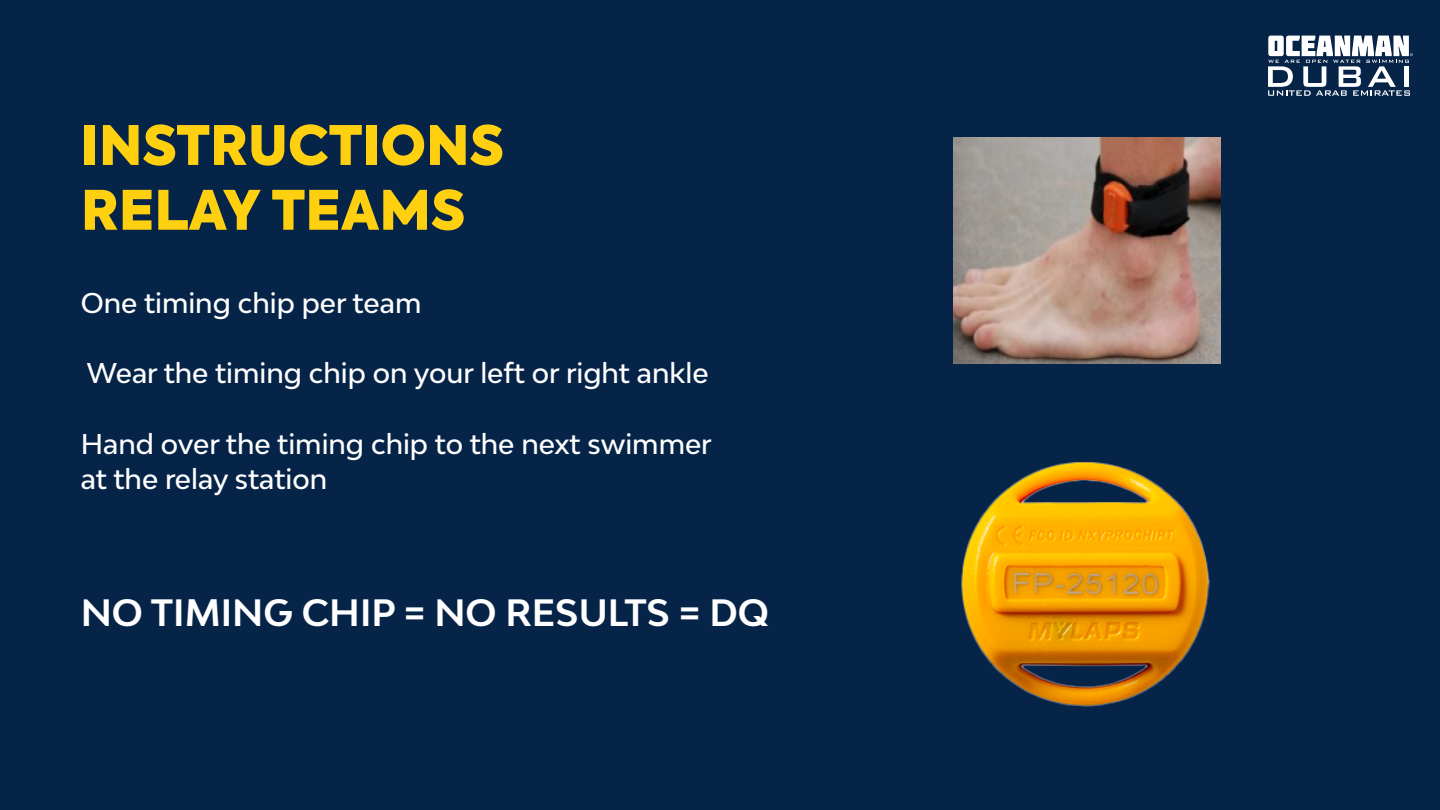
<style>
.page{position:relative;width:1440px;height:810px;background:#062448}
.page>*{position:absolute;margin:0;border:0;box-sizing:border-box;transform-origin:0 0}
.t1{font:900 54px/64.8px "Axiforma";color:#ffd010}
.t2{font:700 36px "Bw Modelica";color:#fff}
.t3{font:500 27px/35.2px "Bw Modelica";color:#fff}
</style>
<div class="page">
<img style="left:961px;top:462px;width:249px;height:245px">
<img style="left:953px;top:137px;width:268px;height:226px">
<svg style="left:1268px;top:36px;width:145px;height:60px"></svg>
<h1 class="t1" style="left:81px;top:114px;width:425px">INSTRUCTIONS<br>RELAY TEAMS</h1>
<p class="t3" style="left:81px;top:285px;width:342px">One timing chip per team</p>
<p class="t3" style="left:87px;top:355px;width:623px">Wear the timing chip on your left or right ankle</p>
<p class="t3" style="left:81px;top:426px;width:633px">Hand over the timing chip to the next swimmer at the relay station</p>
<h2 class="t2" style="left:81px;top:589px;width:690px">NO TIMING CHIP = NO RESULTS = DQ</h2>
</div>
